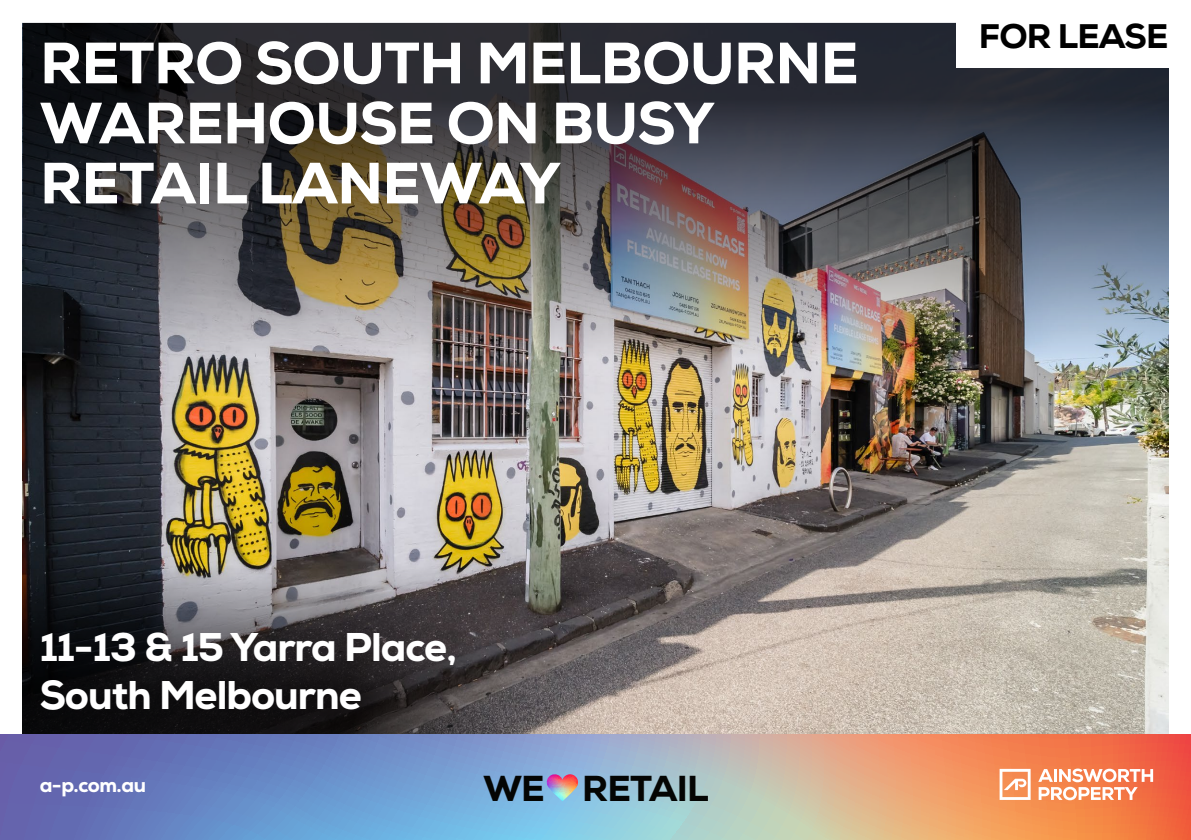
<style>
.page{position:relative;width:1191px;height:840px;background:#fff}
.page>*{position:absolute;margin:0;border:0;box-sizing:border-box;transform-origin:0 0}
.Heading_1_Black{font:800 58px/60px "Nexa";letter-spacing:-.01em;color:#fff}
.Heading_1_Black-2{font:800 40px/48px "Nexa";letter-spacing:-.025em;color:#fff}
.t1{font:800 36px "Nexa";letter-spacing:-.025em;color:#040503}
.Heading_1_Black-3{font:800 34px "Nexa";letter-spacing:-.025em;color:#000}
.Heading_1_Black-4{font:800 20px "Nexa";color:#fff}
</style>
<div class="page">
<img style="left:23px;top:357px;width:1145px;height:376px">
<img style="left:23px;top:23px;width:1145px;height:334px">
<svg style="left:23px;top:564px;width:611px;height:169px;background:#403d3f"></svg>
<svg style="left:0;top:733px;width:1191px;height:106px;background:#a099a9"></svg>
<svg style="left:999px;top:768px;width:31px;height:31px"></svg>
<svg style="left:1038px;top:768px;width:115px;height:31px"></svg>
<svg style="left:545px;top:772px;width:33px;height:28px"></svg>
<div style="left:956px;top:0;width:235px;height:67px;background:#fff"></div>
<p class="Heading_1_Black" style="left:40px;top:33px;width:820px">RETRO SOUTH MELBOURNE<br>WAREHOUSE ON BUSY<br>RETAIL LANEWAY</p>
<p class="Heading_1_Black-3" style="left:979px;top:15px;width:191px">FOR LEASE</p>
<p class="Heading_1_Black-2" style="left:40px;top:623px;width:419px">11-13 &amp; 15 Yarra Place,<br>South Melbourne</p>
<p class="Heading_1_Black-4" style="left:40px;top:771px;width:108px">a-p.com.au</p>
<p class="t1" style="left:483px;top:765px;width:227px">WE RETAIL</p>
</div>
